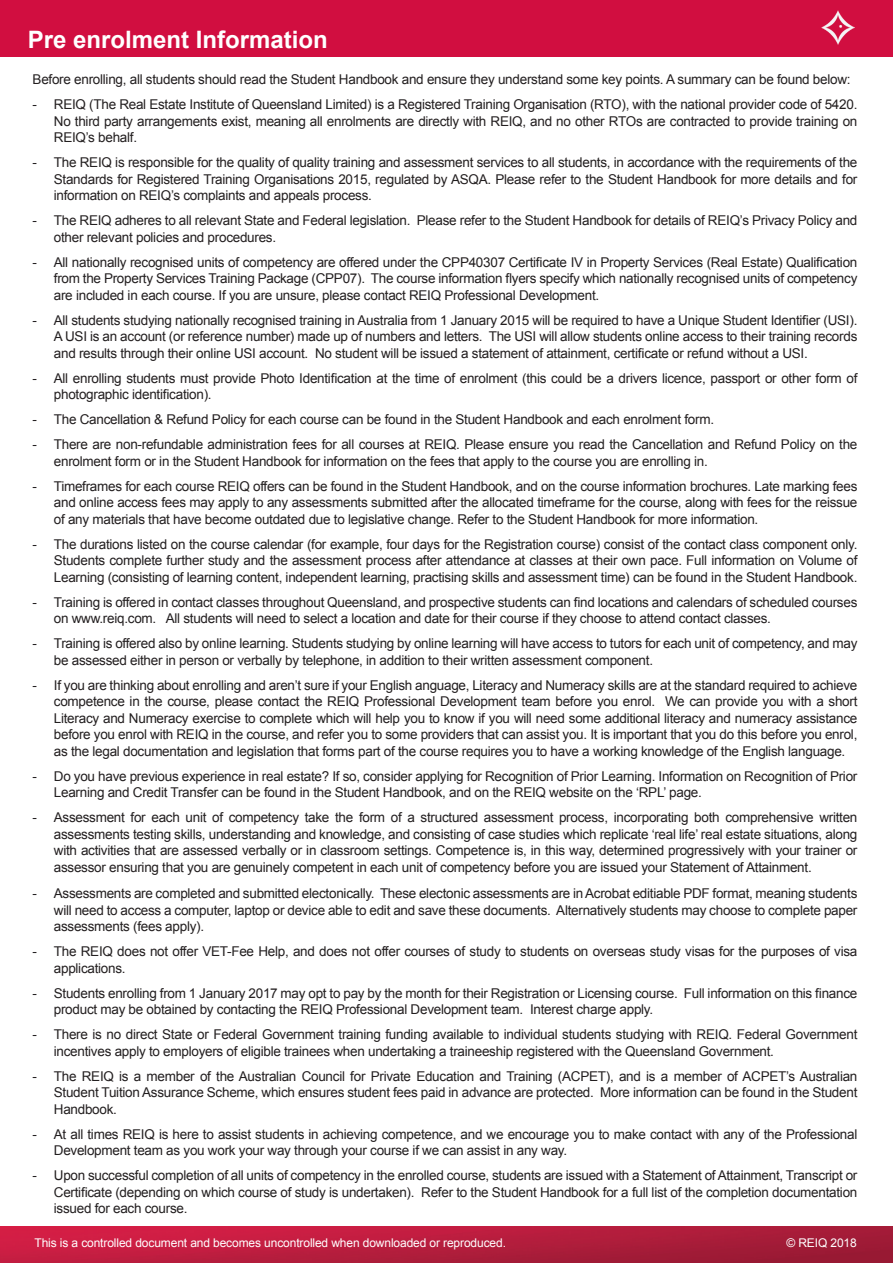
<style>
.page{position:relative;width:893px;height:1263px;background:#fff}
.page>*{position:absolute;margin:0;border:0;box-sizing:border-box;transform-origin:0 0}
.t1{font:700 24px "Arial";color:#fff}
.t2{font:13.5px/16.5px "Arial";letter-spacing:-.02em;color:#231f20;text-align:justify}
.t3{font:12px "Arial";letter-spacing:-.01em;color:#fff}
</style>
<div class="page">
<img style="left:0;top:1227px;width:893px;height:36px">
<div style="left:0;top:0;width:893px;height:56px;background:#d10e40"></div>
<img style="left:821px;top:11px;width:34px;height:33px">
<h1 class="t1" style="left:28px;top:24px;width:302px">Pre enrolment Information</h1>
<p class="t2" style="left:33px;top:71px;width:819px">Before enrolling, all students should read the Student Handbook and ensure they understand some key points. A summary can be found below:</p>
<p class="t2" style="left:54px;top:96px;width:805px;text-indent:-21px">- REIQ (The Real Estate Institute of Queensland Limited) is a Registered Training Organisation (RTO), with the national provider code of 5420.<br>No third party arrangements exist, meaning all enrolments are directly with REIQ, and no other RTOs are contracted to provide training on REIQ’s behalf.</p>
<p class="t2" style="left:54px;top:154px;width:805px;text-indent:-21px">- The REIQ is responsible for the quality of quality training and assessment services to all students, in accordance with the requirements of the Standards for Registered Training Organisations 2015, regulated by ASQA. Please refer to the Student Handbook for more details and for information on REIQ’s complaints and appeals process.</p>
<p class="t2" style="left:54px;top:212px;width:805px;text-indent:-21px">- The REIQ adheres to all relevant State and Federal legislation. Please refer to the Student Handbook for details of REIQ’s Privacy Policy and other relevant policies and procedures.</p>
<p class="t2" style="left:54px;top:254px;width:805px;text-indent:-21px">- All nationally recognised units of competency are offered under the CPP40307 Certificate IV in Property Services (Real Estate) Qualification from the Property Services Training Package (CPP07). The course information flyers specify which nationally recognised units of competency are included in each course. If you are unsure, please contact REIQ Professional Development.</p>
<p class="t2" style="left:54px;top:312px;width:805px;text-indent:-21px">- All students studying nationally recognised training in Australia from 1 January 2015 will be required to have a Unique Student Identifier (USI).<br>A USI is an account (or reference number) made up of numbers and letters. The USI will allow students online access to their training records and results through their online USI account. No student will be issued a statement of attainment, certificate or refund without a USI.</p>
<p class="t2" style="left:54px;top:370px;width:805px;text-indent:-21px">- All enrolling students must provide Photo Identification at the time of enrolment (this could be a drivers licence, passport or other form of photographic identification).</p>
<p class="t2" style="left:33px;top:411px;width:683px">- The Cancellation &amp; Refund Policy for each course can be found in the Student Handbook and each enrolment form.</p>
<p class="t2" style="left:54px;top:436px;width:805px;text-indent:-21px">- There are non-refundable administration fees for all courses at REIQ. Please ensure you read the Cancellation and Refund Policy on the enrolment form or in the Student Handbook for information on the fees that apply to the course you are enrolling in.</p>
<p class="t2" style="left:54px;top:478px;width:805px;text-indent:-21px">- Timeframes for each course REIQ offers can be found in the Student Handbook, and on the course information brochures. Late marking fees and online access fees may apply to any assessments submitted after the allocated timeframe for the course, along with fees for the reissue of any materials that have become outdated due to legislative change. Refer to the Student Handbook for more information.</p>
<p class="t2" style="left:54px;top:536px;width:805px;text-indent:-21px">- The durations listed on the course calendar (for example, four days for the Registration course) consist of the contact class component only.<br>Students complete further study and the assessment process after attendance at classes at their own pace. Full information on Volume of Learning (consisting of learning content, independent learning, practising skills and assessment time) can be found in the Student Handbook.</p>
<p class="t2" style="left:54px;top:594px;width:805px;text-indent:-21px">- Training is offered in contact classes throughout Queensland, and prospective students can find locations and calendars of scheduled courses on www.reiq.com. All students will need to select a location and date for their course if they choose to attend contact classes.</p>
<p class="t2" style="left:54px;top:635px;width:805px;text-indent:-21px">- Training is offered also by online learning. Students studying by online learning will have access to tutors for each unit of competency, and may be assessed either in person or verbally by telephone, in addition to their written assessment component.</p>
<p class="t2" style="left:54px;top:677px;width:805px;text-indent:-21px">- If you are thinking about enrolling and aren’t sure if your English anguage, Literacy and Numeracy skills are at the standard required to achieve competence in the course, please contact the REIQ Professional Development team before you enrol. We can provide you with a short Literacy and Numeracy exercise to complete which will help you to know if you will need some additional literacy and numeracy assistance before you enrol with REIQ in the course, and refer you to some providers that can assist you. It is important that you do this before you enrol, as the legal documentation and legislation that forms part of the course requires you to have a working knowledge of the English language.</p>
<p class="t2" style="left:54px;top:768px;width:805px;text-indent:-21px">- Do you have previous experience in real estate? If so, consider applying for Recognition of Prior Learning. Information on Recognition of Prior<br>Learning and Credit Transfer can be found in the Student Handbook, and on the REIQ website on the ‘RPL’ page.</p>
<p class="t2" style="left:54px;top:809px;width:805px;text-indent:-21px">- Assessment for each unit of competency take the form of a structured assessment process, incorporating both comprehensive written assessments testing skills, understanding and knowledge, and consisting of case studies which replicate ‘real life’ real estate situations, along with activities that are assessed verbally or in classroom settings. Competence is, in this way, determined progressively with your trainer or assessor ensuring that you are genuinely competent in each unit of competency before you are issued your Statement of Attainment.</p>
<p class="t2" style="left:54px;top:885px;width:805px;text-indent:-21px">- Assessments are completed and submitted electonically. These electonic assessments are in Acrobat editiable PDF format, meaning students will need to access a computer, laptop or device able to edit and save these documents. Alternatively students may choose to complete paper assessments (fees apply).</p>
<p class="t2" style="left:54px;top:943px;width:805px;text-indent:-21px">- The REIQ does not offer VET-Fee Help, and does not offer courses of study to students on overseas study visas for the purposes of visa applications.</p>
<p class="t2" style="left:54px;top:985px;width:805px;text-indent:-21px">- Students enrolling from 1 January 2017 may opt to pay by the month for their Registration or Licensing course. Full information on this finance product may be obtained by contacting the REIQ Professional Development team. Interest charge apply.</p>
<p class="t2" style="left:54px;top:1026px;width:805px;text-indent:-21px">- There is no direct State or Federal Government training funding available to individual students studying with REIQ. Federal Government incentives apply to employers of eligible trainees when undertaking a traineeship registered with the Queensland Government.</p>
<p class="t2" style="left:54px;top:1068px;width:805px;text-indent:-21px">- The REIQ is a member of the Australian Council for Private Education and Training (ACPET), and is a member of ACPET’s Australian Student Tuition Assurance Scheme, which ensures student fees paid in advance are protected. More information can be found in the Student Handbook.</p>
<p class="t2" style="left:54px;top:1126px;width:805px;text-indent:-21px">- At all times REIQ is here to assist students in achieving competence, and we encourage you to make contact with any of the Professional<br>Development team as you work your way through your course if we can assist in any way.</p>
<p class="t2" style="left:54px;top:1167px;width:805px;text-indent:-21px">- Upon successful completion of all units of competency in the enrolled course, students are issued with a Statement of Attainment, Transcript or Certificate (depending on which course of study is undertaken). Refer to the Student Handbook for a full list of the completion documentation issued for each course.</p>
<p class="t3" style="left:35px;top:1234px;width:473px">This is a controlled document and becomes uncontrolled when downloaded or reproduced.</p>
<p class="t3" style="left:786px;top:1234px;width:72px">© REIQ 2018</p>
</div>
